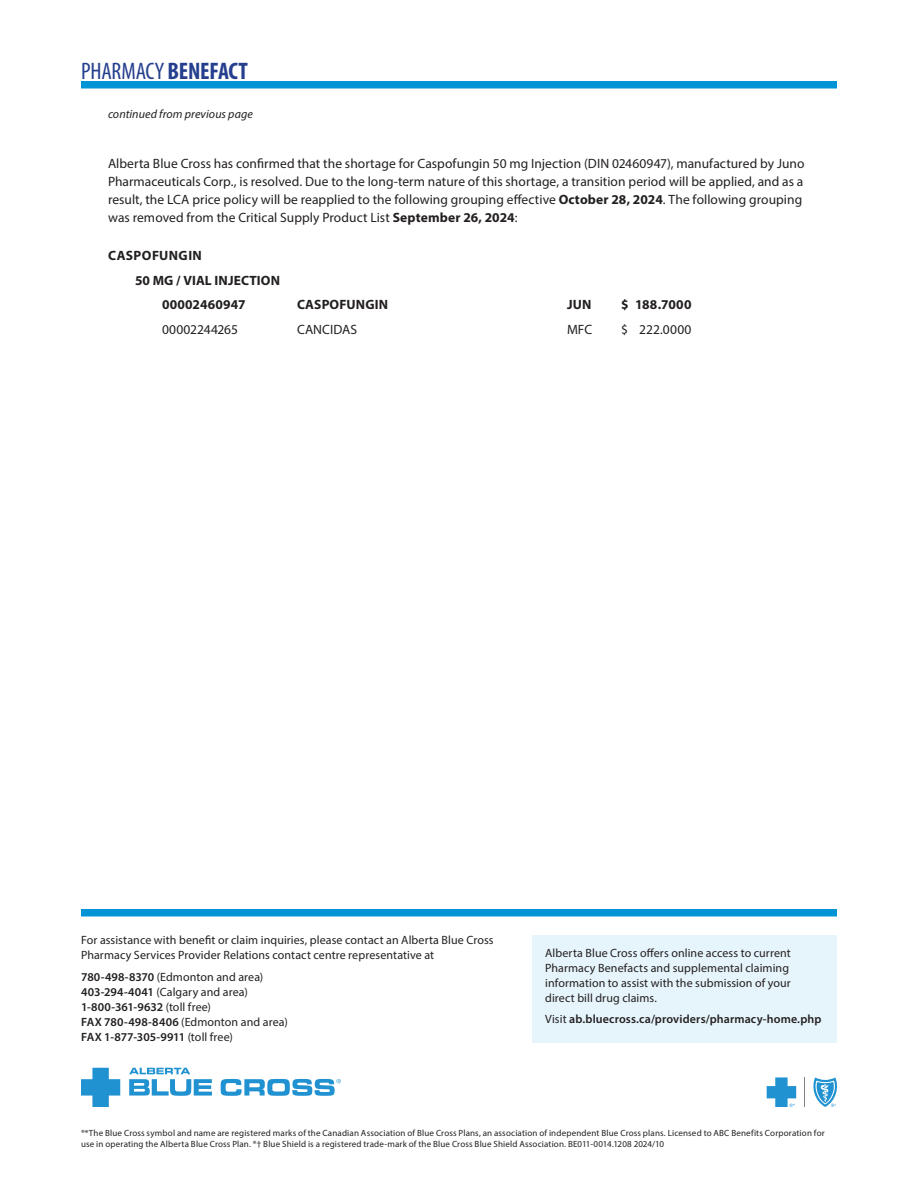
<style>
.page{position:relative;width:918px;height:1188px;background:#fff}
.page>*{position:absolute;margin:0;border:0;box-sizing:border-box;transform-origin:0 0}
.SLG_bolded_body_copy{font:condensed 24px "Myriad Pro";letter-spacing:-.01em;color:#253f8e}
.SLG_body_copy{font:13.5px/18px "Myriad Pro";letter-spacing:.005em;color:#231f20}
.SLG_bolded_body_copy-2{font:700 13.5px "Myriad Pro";letter-spacing:.01em;color:#231f20}
.SLG_H2{font:700 13.5px "Myriad Pro";letter-spacing:.01em;color:#231f20}
.SLG_H1{font:700 13.5px "Myriad Pro";letter-spacing:.03em;color:#231f20}
.Body_text{font:12px/15px "Myriad Pro";letter-spacing:.005em;color:#231f20}
.Body_text-2{font:600 12px "Myriad Pro";letter-spacing:.01em;color:#231f20}
.t1{font:italic 12px "Myriad Pro";letter-spacing:.01em;color:#231f20}
.t2{font:9px/10.8px "Myriad Pro";letter-spacing:.015em;color:#231f20}
.s1{font-weight:700}
.s2{font-weight:600}
.s3{font-weight:400}
</style>
<div class="page">
<div style="left:81px;top:81px;width:756px;height:7px;background:#0094d7"></div>
<div style="left:532px;top:935px;width:305px;height:108px;background:#e6f4fb"></div>
<div style="left:81px;top:909px;width:756px;height:7px;background:#0094d7"></div>
<svg style="left:813px;top:1077px;width:24px;height:30px"></svg>
<hr style="left:804px;top:1077px;width:1px;height:30px;background:#808284">
<svg style="left:767px;top:1077px;width:29px;height:30px"></svg>
<svg style="left:129px;top:1068px;width:83px;height:28px"></svg>
<svg style="left:221px;top:1079px;width:120px;height:17px"></svg>
<svg style="left:81px;top:1068px;width:39px;height:39px"></svg>
<p class="SLG_bolded_body_copy" style="left:81px;top:56px;width:168px">PHARMACY <span class="s1">BENEFACT</span></p>
<p class="t1" style="left:108px;top:107px;width:146px">continued from previous page</p>
<p class="SLG_body_copy" style="left:108px;top:154px;width:698px">Alberta Blue Cross has confirmed that the shortage for Caspofungin 50 mg Injection (DIN 02460947), manufactured by Juno Pharmaceuticals Corp., is resolved. Due to the long-term nature of this shortage, a transition period will be applied, and as a result, the LCA price policy will be reapplied to the following grouping effective <span class="s1">October 28, 2024</span>. The following grouping was removed from the Critical Supply Product List <span class="s1">September 26, 2024</span>:</p>
<p class="SLG_H1" style="left:108px;top:247px;width:95px">CASPOFUNGIN</p>
<p class="SLG_H2" style="left:135px;top:271px;width:147px">50 MG / VIAL INJECTION</p>
<p class="SLG_bolded_body_copy-2" style="left:162px;top:296px;width:85px">00002460947</p>
<p class="SLG_bolded_body_copy-2" style="left:297px;top:296px;width:93px">CASPOFUNGIN</p>
<p class="SLG_bolded_body_copy-2" style="left:567px;top:296px;width:26px">JUN</p>
<p class="SLG_bolded_body_copy-2" style="left:621px;top:296px;width:72px">$ 188.7000</p>
<p class="SLG_body_copy" style="left:162px;top:320px;width:78px">00002244265</p>
<p class="SLG_body_copy" style="left:297px;top:320px;width:62px">CANCIDAS</p>
<p class="SLG_body_copy" style="left:567px;top:320px;width:27px">MFC</p>
<p class="SLG_body_copy" style="left:621px;top:320px;width:72px">$ 222.0000</p>
<p class="Body_text" style="left:81px;top:932px;width:414px">For assistance with benefit or claim inquiries, please contact an Alberta Blue Cross<br>Pharmacy Services Provider Relations contact centre representative at</p>
<p class="Body_text" style="left:81px;top:969px;width:184px"><span class="s2">780-498-8370</span> (Edmonton and area)</p>
<p class="Body_text" style="left:81px;top:984px;width:168px"><span class="s2">403-294-4041</span> (Calgary and area)</p>
<p class="Body_text-2" style="left:81px;top:999px;width:132px">1-800-361-9632 <span class="s3">(toll free)</span></p>
<p class="Body_text" style="left:81px;top:1014px;width:208px"><span class="s2">FAX 780-498-8406</span> (Edmonton and area)</p>
<p class="Body_text-2" style="left:81px;top:1029px;width:154px">FAX 1-877-305-9911 <span class="s3">(toll free)</span></p>
<p class="Body_text" style="left:545px;top:945px;width:247px">Alberta Blue Cross offers online access to current Pharmacy Benefacts and supplemental claiming information to assist with the submission of your direct bill drug claims.</p>
<p class="Body_text-2" style="left:545px;top:1012px;width:278px"><span class="s3">Visit</span> ab.bluecross.ca/providers/pharmacy-home.php</p>
<p class="t2" style="left:81px;top:1128px;width:745px">®*The Blue Cross symbol and name are registered marks of the Canadian Association of Blue Cross Plans, an association of independent Blue Cross plans. Licensed to ABC Benefits Corporation for use in operating the Alberta Blue Cross Plan. ®† Blue Shield is a registered trade-mark of the Blue Cross Blue Shield Association. BE011-0014.1208 2024/10</p>
</div>
